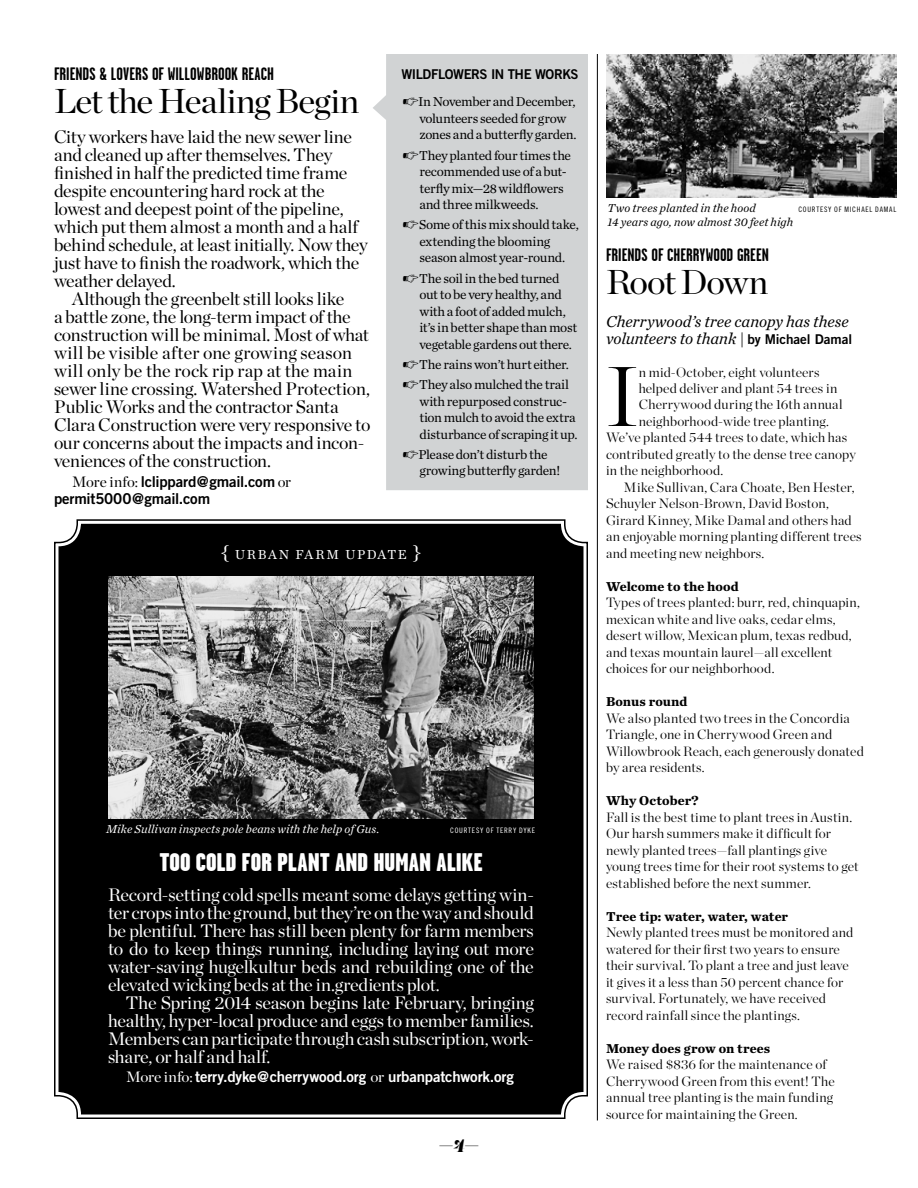
<style>
.page{position:relative;width:918px;height:1188px;background:#fff}
.page>*{position:absolute;margin:0;border:0;box-sizing:border-box;transform-origin:0 0}
.t1{font:300 84.45px "Chronicle Display";color:#000}
.t2{font:34.5px "Chronicle Display";letter-spacing:-.03em;color:#000}
.t3{font:900 25.5px "Garage Gothic";letter-spacing:-.005em;color:#fff}
.t4{font:19.5px "Chronicle Display";color:#000}
.t5{font:18px/18px "Chronicle Display";letter-spacing:-.01em;color:#000}
.t6{font:18px/18px "Chronicle Display";letter-spacing:-.015em;color:#fff;text-align:justify}
.t7{font:700 18px "Garage Gothic";color:#000}
.t8{font:italic 16.5px/16.5px "Chronicle Text O1";color:#000}
.t9{font:15px "Trade Gothic Bold Two";letter-spacing:-.015em;color:#fff}
.t10{font:15px/17.2px "Trade Gothic Bold Two";letter-spacing:-.015em;color:#000}
.t11{font:13.65px "Chronicle Text O1";letter-spacing:.12em;color:#fff}
.t12{font:300 13.5px/16.5px "Chronicle Display";letter-spacing:.01em;color:#000}
.t13{font:13.5px/16.5px "Chronicle Text O1";letter-spacing:-.02em;color:#000}
.t14{font:700 13.5px "Chronicle Text O1";letter-spacing:.005em;color:#000}
.t15{font:13.5px "Trade Gothic Bold Two";letter-spacing:-.035em;color:#000}
.t16{font:italic 12px "Chronicle Text O1";letter-spacing:.005em;color:#000}
.t17{font:italic 12px "Chronicle Text O1";letter-spacing:.01em;color:#fff}
.t18{font:7.5px "Trade Gothic Cond Eighteen";letter-spacing:.1em;color:#000}
.t19{font:7.5px "Trade Gothic Cond Eighteen";letter-spacing:.11em;color:#fff}
.s1{font-family:"Chronicle Display"}
.s2{font-family:"Scala Hands";font-size:18px}
.s3{font-size:19.5px}
.s4{font-family:"Lust Script Display";font-size:18px}
.s5{font-family:"Trade Gothic Bold Two";font-style:normal;font-size:13.5px}
</style>
<div class="page">
<div style="left:373px;top:54px;width:215px;height:436px;background:#d1d3d4"></div>
<div style="left:54px;top:519px;width:534px;height:600px;background:#000"></div>
<div style="left:61px;top:527px;width:520px;height:585px;border:2px solid #000;border-radius:22px"></div>
<img style="left:108px;top:576px;width:426px;height:242px">
<hr style="left:597px;top:54px;width:1px;height:1066px;background:#000">
<img style="left:606px;top:54px;width:290px;height:144px">
<h3 class="t7" style="left:54px;top:64px;width:7px">FRIENDS</h3>
<h3 class="t7" style="left:99px;top:64px;width:25px">&amp; LOVERS</h3>
<h3 class="t7" style="left:152px;top:64px;width:31px">OF WILLOWBROOK</h3>
<h3 class="t7" style="left:242px;top:64px;width:34px">REACH</h3>
<h2 class="t2" style="left:54px;top:79px;width:307px">Let the Healing Begin</h2>
<p class="t5" style="left:54px;top:127px;width:315px">City workers have laid the new sewer line and cleaned up after themselves. They finished in half the predicted time frame despite encountering hard rock at the lowest and deepest point of the pipeline, which put them almost a month and a half behind schedule, at least initially. Now they just have to finish the roadwork, which the weather delayed.</p>
<p class="t5" style="left:54px;top:289px;width:318px;text-indent:18px">Although the greenbelt still looks like<br>a battle zone, the long-term impact of the construction will be minimal. Most of what will be visible after one growing season will only be the rock rip rap at the main sewer line crossing. Watershed Protection, Public Works and the contractor Santa Clara Construction were very responsive to our concerns about the impacts and incon&shy;veniences of the construction.</p>
<p class="t10" style="left:54px;top:473px;width:239px;text-indent:18px"><span class="s1">More info:</span> lclippard@gmail.com <span class="s1">or </span>permit5000@gmail.com</p>
<p class="t15" style="left:401px;top:66px;width:177px">Wildflowers in the works</p>
<p class="t13" style="left:419px;top:93px;width:159px;text-indent:-18px"><span class="s2">A</span>In November and December, volunteers seeded for grow zones and a butterfly garden.</p>
<p class="t13" style="left:419px;top:147px;width:153px;text-indent:-18px"><span class="s2">A</span>They planted four times the recommended use of a but&shy;terfly mix—28 wildflowers and three milkweeds.</p>
<p class="t13" style="left:419px;top:216px;width:161px;text-indent:-18px"><span class="s2">A</span>Some of this mix should take, extending the blooming season almost year-round.</p>
<p class="t13" style="left:419px;top:270px;width:159px;text-indent:-18px"><span class="s2">A</span>The soil in the bed turned out to be very healthy, and with a foot of added mulch, it’s in better shape than most vegetable gardens out there.</p>
<p class="t13" style="left:401px;top:354px;width:169px;line-height:20.2px"><span class="s2">A</span>The rains won’t hurt either.<br><span class="s2">A</span>They also mulched the trail</p>
<p class="t13" style="left:419px;top:393px;width:160px">with repurposed construc&shy;tion mulch to avoid the extra disturbance of scraping it up.</p>
<p class="t13" style="left:419px;top:446px;width:142px;text-indent:-18px"><span class="s2">A</span>Please don’t disturb the growing butterfly garden!</p>
<p class="t11" style="left:221px;top:547px;width:201px"><span class="s3">{</span> URBAN FARM UPDATE <span class="s3">}</span></p>
<p class="t17" style="left:106px;top:822px;width:275px">Mike Sullivan inspects pole beans with the help of Gus.</p>
<p class="t19" style="left:450px;top:826px;width:86px">COURTESY OF TERRY DYKE</p>
<h3 class="t3" style="left:159px;top:848px;width:325px">TOO COLD FOR PLANT AND HUMAN ALIKE</h3>
<p class="t6" style="left:108px;top:885px;width:427px">Record-setting cold spells meant some delays getting win&shy;ter crops into the ground, but they’re on the way and should be plentiful. There has still been plenty for farm members to do to keep things running, including laying out more water-saving hugelkultur beds and rebuilding one of the elevated wicking beds at the in.gredients plot.</p>
<h3 class="t6" style="left:108px;top:993px;width:427px;text-indent:18px">The Spring 2014 season begins late February, bringing healthy, hyper-local produce and eggs to member families.<br>Members can participate through cash subscription, work&shy;share, or half and half.</h3>
<p class="t9" style="left:126px;top:1068px;width:390px"><span class="s1">More info:</span> terry.dyke@cherrywood.org <span class="s1">or</span> urbanpatchwork.org</p>
<h3 class="t4" style="left:438px;top:1132px;width:43px">—<span class="s4">4</span>—</h3>
<p class="t16" style="left:608px;top:201px;width:150px">Two trees planted in the hood</p>
<p class="t18" style="left:798px;top:205px;width:87px">COURTESY OF MICHAEL DAMA</p>
<p class="t18" style="left:893px;top:205px;width:4px">L</p>
<p class="t16" style="left:608px;top:215px;width:187px">14 years ago, now almost 30 feet high</p>
<h3 class="t7" style="left:606px;top:245px;width:7px">FRIENDS</h3>
<h3 class="t7" style="left:651px;top:245px;width:37px">OF CHERRYWOOD</h3>
<h3 class="t7" style="left:737px;top:245px;width:14px">GREEN</h3>
<h2 class="t2" style="left:606px;top:261px;width:164px">Root Down</h2>
<p class="t8" style="left:606px;top:313px;width:248px">Cherrywood’s tree canopy has these volunteers to thank | <span class="s5">by Michael Damal</span></p>
<h1 class="t1" style="left:606px;top:344px;width:34px">I</h1>
<p class="t12" style="left:639px;top:363px;width:182px">n mid-October, eight volunteers</p>
<p class="t12" style="left:639px;top:380px;width:200px">helped deliver and plant 54 trees in</p>
<p class="t12" style="left:639px;top:396px;width:205px">Cherrywood during the 16th annual</p>
<p class="t12" style="left:639px;top:413px;width:192px">neighborhood-wide tree planting.</p>
<p class="t12" style="left:606px;top:429px;width:243px">We’ve planted 544 trees to date, which has</p>
<p class="t12" style="left:606px;top:446px;width:251px">contributed greatly to the dense tree canopy</p>
<p class="t12" style="left:606px;top:462px;width:119px">in the neighborhood.</p>
<p class="t12" style="left:624px;top:479px;width:232px">Mike Sullivan, Cara Choate, Ben Hester,</p>
<p class="t12" style="left:606px;top:495px;width:225px">Schuyler Nelson-Brown, David Boston,</p>
<p class="t12" style="left:606px;top:512px;width:247px">Girard Kinney, Mike Damal and others had</p>
<p class="t12" style="left:606px;top:528px;width:257px">an enjoyable morning planting different trees</p>
<p class="t12" style="left:606px;top:545px;width:160px">and meeting new neighbors.</p>
<p class="t14" style="left:606px;top:578px;width:134px">Welcome to the hood</p>
<p class="t12" style="left:606px;top:594px;width:256px">Types of trees planted: burr, red, chinquapin, mexican white and live oaks, cedar elms, desert willow, Mexican plum, texas redbud, and texas mountain laurel—all excellent choices for our neighborhood.</p>
<p class="t14" style="left:606px;top:693px;width:83px">Bonus round</p>
<p class="t12" style="left:606px;top:710px;width:259px">We also planted two trees in the Concordia Triangle, one in Cherrywood Green and Willowbrook Reach, each generously donated by area residents.</p>
<p class="t14" style="left:606px;top:792px;width:94px">Why October?</p>
<p class="t12" style="left:606px;top:809px;width:254px">Fall is the best time to plant trees in Austin.<br>Our harsh summers make it difficult for newly planted trees—fall plantings give young trees time for their root systems to get established before the next summer.</p>
<p class="t14" style="left:606px;top:908px;width:184px">Tree tip: water, water, water</p>
<p class="t12" style="left:606px;top:924px;width:249px">Newly planted trees must be monitored and watered for their first two years to ensure their survival. To plant a tree and just leave it gives it a less than 50 percent chance for survival. Fortunately, we have received record rainfall since the plantings.</p>
<p class="t14" style="left:606px;top:1040px;width:166px">Money does grow on trees</p>
<p class="t12" style="left:606px;top:1056px;width:230px">We raised $836 for the maintenance of Cherrywood Green from this event! The annual tree planting is the main funding source for maintaining the Green.</p>
</div>
